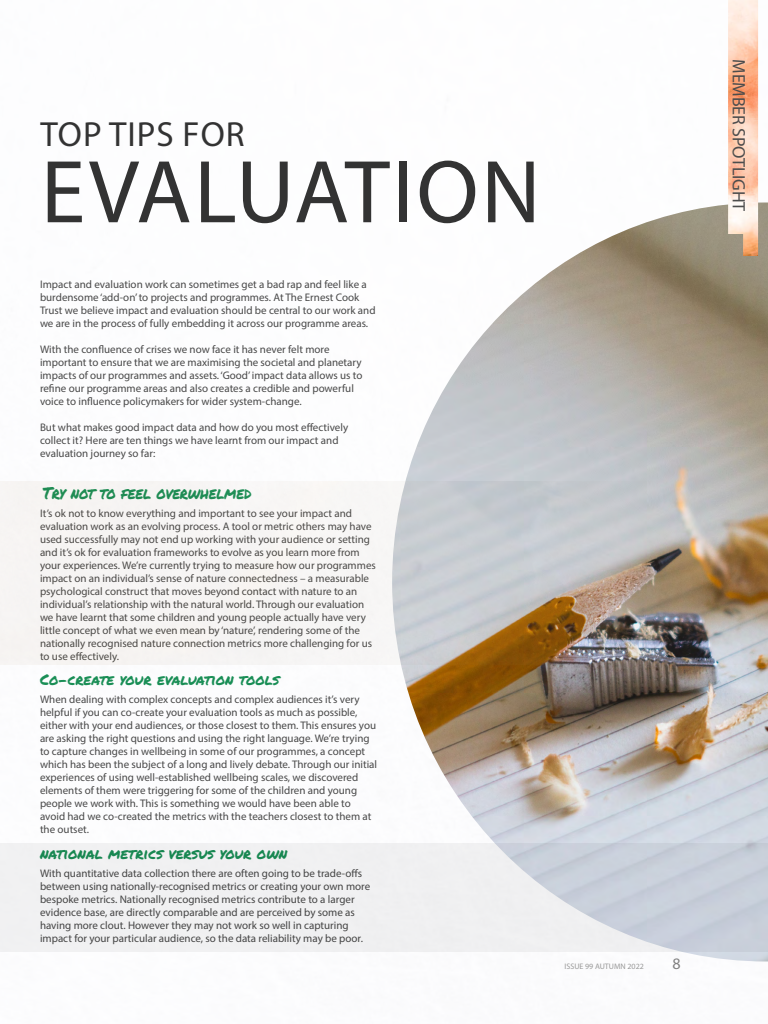
<style>
.page{position:relative;width:768px;height:1024px;background:#fff}
.page>*{position:absolute;margin:0;border:0;box-sizing:border-box;transform-origin:0 0}
.t1{font:90px "Myriad Pro";letter-spacing:.03em;color:#333}
.t2{font:35px "Myriad Pro";letter-spacing:.03em;color:#333}
.t3{font:18px "Myriad Pro";letter-spacing:-.01em;color:#4d4d4d}
.t4{font:16.5px "Permanent Marker";letter-spacing:-.01em;color:#008243;scale:.91 1}
.t5{font:16px "Myriad Pro";color:#808080}
.t6{font:15px "Permanent Marker";color:#008243}
.t7{font:11px/13px "Myriad Pro";color:#333}
.t8{font:8px "Myriad Pro";color:#999}
</style>
<div class="page">
<img style="left:401px;top:202px;width:367px;height:760px">
<img style="left:728px;top:0;width:30px;height:256px">
<img style="left:0;top:482px;width:768px;height:183px">
<svg style="left:0;top:843px;width:768px;height:109px;fill:#f0f0f1"></svg>
<h2 class="t2" style="left:40px;top:113px;width:206px">TOP TIPS FOR</h2>
<h1 class="t1" style="left:41px;top:137px;width:501px">EVALUATION</h1>
<p class="t7" style="left:40px;top:277px;width:337px">Impact and evaluation work can sometimes get a bad rap and feel like a burdensome ‘add-on’ to projects and programmes. At The Ernest Cook Trust we believe impact and evaluation should be central to our work and we are in the process of fully embedding it across our programme areas.</p>
<p class="t7" style="left:40px;top:342px;width:324px">With the confluence of crises we now face it has never felt more important to ensure that we are maximising the societal and planetary impacts of our programmes and assets. ‘Good’ impact data allows us to refine our programme areas and also creates a credible and powerful voice to influence policymakers for wider system-change.</p>
<p class="t7" style="left:40px;top:420px;width:310px">But what makes good impact data and how do you most effectively collect it? Here are ten things we have learnt from our impact and evaluation journey so far:</p>
<h3 class="t4" style="left:43px;top:480px;width:231px">Try not to feel overwhelmed</h3>
<p class="t7" style="left:40px;top:506px;width:337px">It’s ok not to know everything and important to see your impact and evaluation work as an evolving process. A tool or metric others may have used successfully may not end up working with your audience or setting and it’s ok for evaluation frameworks to evolve as you learn more from your experiences. We’re currently trying to measure how our programmes impact on an individual’s sense of nature connectedness – a measurable psychological construct that moves beyond contact with nature to an individual’s relationship with the natural world. Through our evaluation we have learnt that some children and young people actually have very little concept of what we even mean by ‘nature’, rendering some of the nationally recognised nature connection metrics more challenging for us to use effectively.</p>
<h3 class="t6" style="left:40px;top:668px;width:241px">Co-create your evaluation tools</h3>
<p class="t7" style="left:40px;top:692px;width:339px">When dealing with complex concepts and complex audiences it’s very helpful if you can co-create your evaluation tools as much as possible, either with your end audiences, or those closest to them. This ensures you are asking the right questions and using the right language. We’re trying to capture changes in wellbeing in some of our programmes, a concept which has been the subject of a long and lively debate. Through our initial experiences of using well-established wellbeing scales, we discovered elements of them were triggering for some of the children and young people we work with. This is something we would have been able to avoid had we co-created the metrics with the teachers closest to them at the outset.</p>
<h3 class="t6" style="left:40px;top:842px;width:249px">national metrics versus your own</h3>
<p class="t7" style="left:40px;top:866px;width:332px">With quantitative data collection there are often going to be trade-offs between using nationally-recognised metrics or creating your own more bespoke metrics. Nationally recognised metrics contribute to a larger evidence base, are directly comparable and are perceived by some as having more clout. However they may not work so well in capturing impact for your particular audience, so the data reliability may be poor.</p>
<p class="t8" style="left:565px;top:962px;width:81px">ISSUE 99 AUTUMN 2022</p>
<h3 class="t5" style="left:673px;top:954px;width:10px">8</h3>
<h3 class="t3" style="left:750px;top:59px;width:153px;rotate:90deg">MEMBER SPOTLIGHT</h3>
</div>
